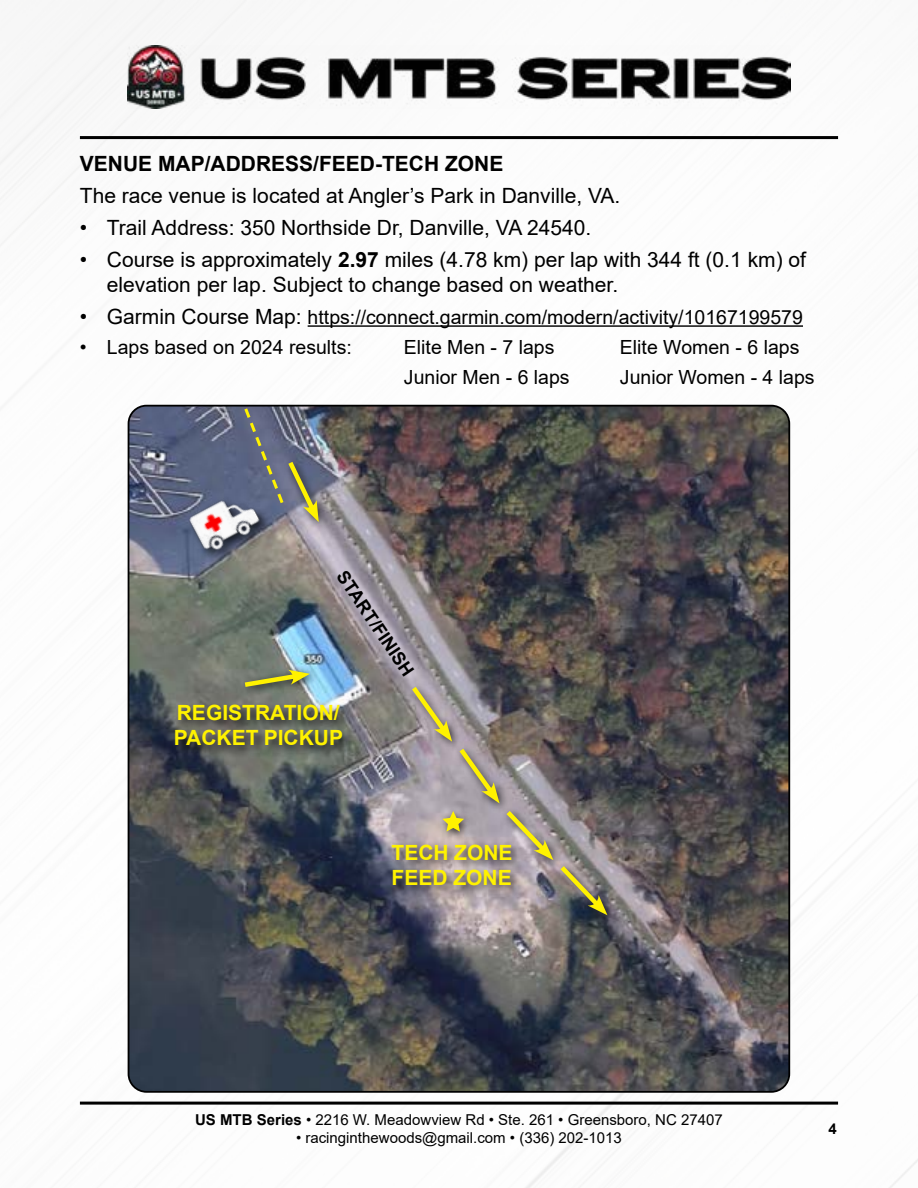
<style>
.page{position:relative;width:918px;height:1188px;background:#fff}
.page>*{position:absolute;margin:0;border:0;box-sizing:border-box;transform-origin:0 0}
.t1{font:21px/25.2px "Arial";color:#000}
.t2{font:700 21px/25.2px "Arial";color:#fff200}
.t3{font:700 21px "Arial";color:#000}
.t4{font:19.5px "Arial";color:#000}
.t5{font:700 18px "Arial";color:#000}
.t6{font:15px "Arial";color:#000}
.t7{font:700 15px "Arial";color:#000}
.s1{font-weight:700}
.s2{font-size:21px}
</style>
<div class="page">
<img style="left:128px;top:45px;width:662px;height:63px">
<hr style="left:80px;top:136px;width:758px;height:3px;background:#000">
<hr style="left:80px;top:1102px;width:758px;height:3px;background:#000">
<img style="left:129px;top:406px;width:660px;height:684px">
<div style="left:187px;top:499px;width:85px;height:63px;background:#000;opacity:.75"></div>
<img style="left:187px;top:487px;width:79px;height:70px">
<div style="left:239px;top:664px;width:81px;height:33px;background:#000;opacity:.75"></div>
<svg style="left:240px;top:670px;width:70px;height:20px"></svg>
<div style="left:283px;top:457px;width:46px;height:75px;background:#000;opacity:.75"></div>
<svg style="left:242px;top:405px;width:77px;height:117px;background:#71767f"></svg>
<div style="left:556px;top:861px;width:62px;height:65px;background:#000;opacity:.75"></div>
<div style="left:389px;top:841px;width:135px;height:56px;background:#000;opacity:.75"></div>
<svg style="left:408px;top:682px;width:200px;height:233px;background:#8e8682"></svg>
<hr style="left:308px;top:325px;width:495px;height:2px;background:#000">
<div style="left:173px;top:702px;width:181px;height:56px;background:#000;opacity:.75"></div>
<p class="t3" style="left:80px;top:149px;width:425px">VENUE MAP/ADDRESS/FEED-TECH ZONE</p>
<p class="t1" style="left:80px;top:183px;width:542px">The race venue is located at Angler’s Park in Danville, VA.</p>
<p class="t1" style="left:80px;top:215px;width:513px">• Trail Address: 350 Northside Dr, Danville, VA 24540.</p>
<p class="t1" style="left:107px;top:247px;width:701px;text-indent:-27px">• Course is approximately <span class="s1">2.97</span> miles (4.78 km) per lap with 344 ft (0.1 km) of elevation per lap. Subject to change based on weather.</p>
<p class="t4" style="left:80px;top:304px;width:725px"><span class="s2">• Garmin Course Map:</span> https://connect.garmin.com/modern/activity/10167199579</p>
<p class="t4" style="left:80px;top:334px;width:273px">• Laps based on 2024 results:</p>
<p class="t4" style="left:404px;top:334px;width:152px">Elite Men - 7 laps</p>
<p class="t4" style="left:620px;top:334px;width:181px">Elite Women - 6 laps</p>
<p class="t4" style="left:404px;top:364px;width:167px">Junior Men - 6 laps</p>
<p class="t4" style="left:620px;top:364px;width:196px">Junior Women - 4 laps</p>
<p class="t5" style="left:352px;top:566px;width:124px;rotate:56deg">START/FINISH</p>
<p class="t2" style="left:174px;top:700px;width:171px">REGISTRATION/<br>PACKET PICKUP</p>
<p class="t2" style="left:392px;top:840px;width:122px">TECH ZONE<br>FEED ZONE</p>
<p class="t6" style="left:195px;top:1109px;width:529px"><span class="s1">US MTB Series</span> • 2216 W. Meadowview Rd • Ste. 261 • Greensboro, NC 27407</p>
<p class="t6" style="left:296px;top:1127px;width:327px">• racinginthewoods@gmail.com • (336) 202-1013</p>
<p class="t7" style="left:828px;top:1118px;width:10px">4</p>
</div>
